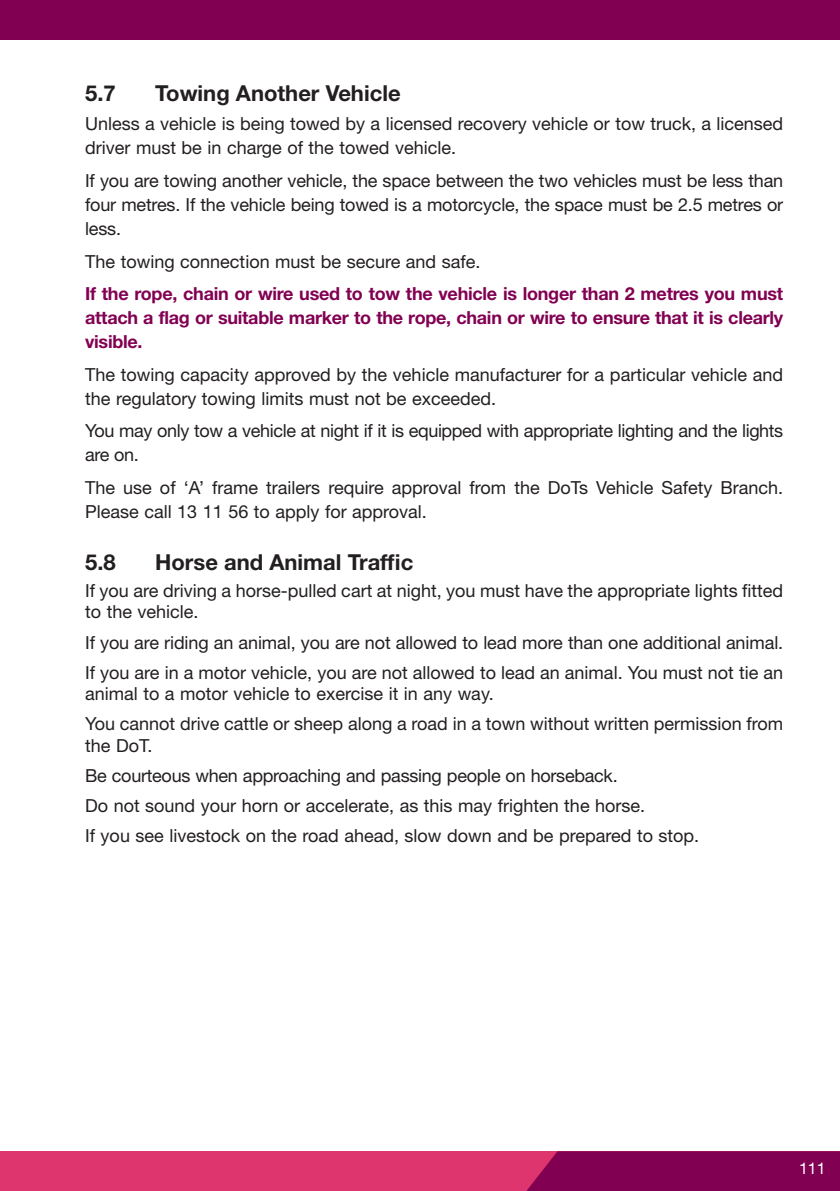
<style>
.page{position:relative;width:840px;height:1191px;background:#fff}
.page>*{position:absolute;margin:0;border:0;box-sizing:border-box;transform-origin:0 0}
._2__Subheading{font:700 22px "Helvetica Neue LT Std";color:#231f20}
.BODY_TEXT{font:18px/24px "Helvetica Neue LT Std";color:#231f20}
.BODY_TEXT-2{font:700 18px/24px "Helvetica Neue LT Std";letter-spacing:-.015em;color:#820052;text-align:justify}
.BODY_TEXT-3{font:18px/24px "Helvetica Neue LT Std";letter-spacing:-.02em;color:#231f20}
.t1{font:16px "Helvetica Neue LT Std";color:#fff}
</style>
<div class="page">
<div style="left:0;top:0;width:839px;height:40px;background:#820052"></div>
<div style="left:0;top:1151px;width:839px;height:40px;background:#df356e"></div>
<svg style="left:526px;top:1151px;width:313px;height:40px;background:#870353"></svg>
<p class="_2__Subheading" style="left:85px;top:79px;width:32px">5.7</p>
<p class="_2__Subheading" style="left:155px;top:79px;width:247px">Towing Another Vehicle</p>
<p class="BODY_TEXT" style="left:85px;top:112px;width:699px">Unless a vehicle is being towed by a licensed recovery vehicle or tow truck, a licensed driver must be in charge of the towed vehicle.</p>
<p class="BODY_TEXT" style="left:85px;top:168px;width:699px;text-align:justify">If you are towing another vehicle, the space between the two vehicles must be less than four metres. If the vehicle being towed is a motorcycle, the space must be 2.5 metres or less.</p>
<p class="BODY_TEXT" style="left:85px;top:249px;width:396px">The towing connection must be secure and safe.</p>
<p class="BODY_TEXT-2" style="left:85px;top:281px;width:699px">If the rope, chain or wire used to tow the vehicle is longer than 2 metres you must attach a flag or suitable marker to the rope, chain or wire to ensure that it is clearly visible.</p>
<p class="BODY_TEXT" style="left:85px;top:362px;width:699px">The towing capacity approved by the vehicle manufacturer for a particular vehicle and the regulatory towing limits must not be exceeded.</p>
<p class="BODY_TEXT-3" style="left:85px;top:418px;width:699px">You may only tow a vehicle at night if it is equipped with appropriate lighting and the lights are on.</p>
<p class="BODY_TEXT" style="left:85px;top:475px;width:699px">The use of ‘A’ frame trailers require approval from the DoTs Vehicle Safety Branch.<br>Please call 13 11 56 to apply for approval.</p>
<p class="_2__Subheading" style="left:85px;top:548px;width:32px">5.8</p>
<p class="_2__Subheading" style="left:155px;top:548px;width:259px">Horse and Animal Traffic</p>
<p class="BODY_TEXT" style="left:85px;top:579px;width:699px;line-height:21.6px">If you are driving a horse-pulled cart at night, you must have the appropriate lights fitted to the vehicle.</p>
<p class="BODY_TEXT" style="left:85px;top:630px;width:699px">If you are riding an animal, you are not allowed to lead more than one additional animal.</p>
<p class="BODY_TEXT" style="left:85px;top:661px;width:699px;line-height:21.6px">If you are in a motor vehicle, you are not allowed to lead an animal. You must not tie an animal to a motor vehicle to exercise it in any way.</p>
<p class="BODY_TEXT" style="left:85px;top:713px;width:699px;line-height:21.6px">You cannot drive cattle or sheep along a road in a town without written permission from the DoT.</p>
<p class="BODY_TEXT" style="left:85px;top:763px;width:534px">Be courteous when approaching and passing people on horseback.</p>
<p class="BODY_TEXT" style="left:85px;top:793px;width:561px">Do not sound your horn or accelerate, as this may frighten the horse.</p>
<p class="BODY_TEXT" style="left:85px;top:823px;width:615px">If you see livestock on the road ahead, slow down and be prepared to stop.</p>
<p class="t1" style="left:798px;top:1158px;width:28px">111</p>
</div>
